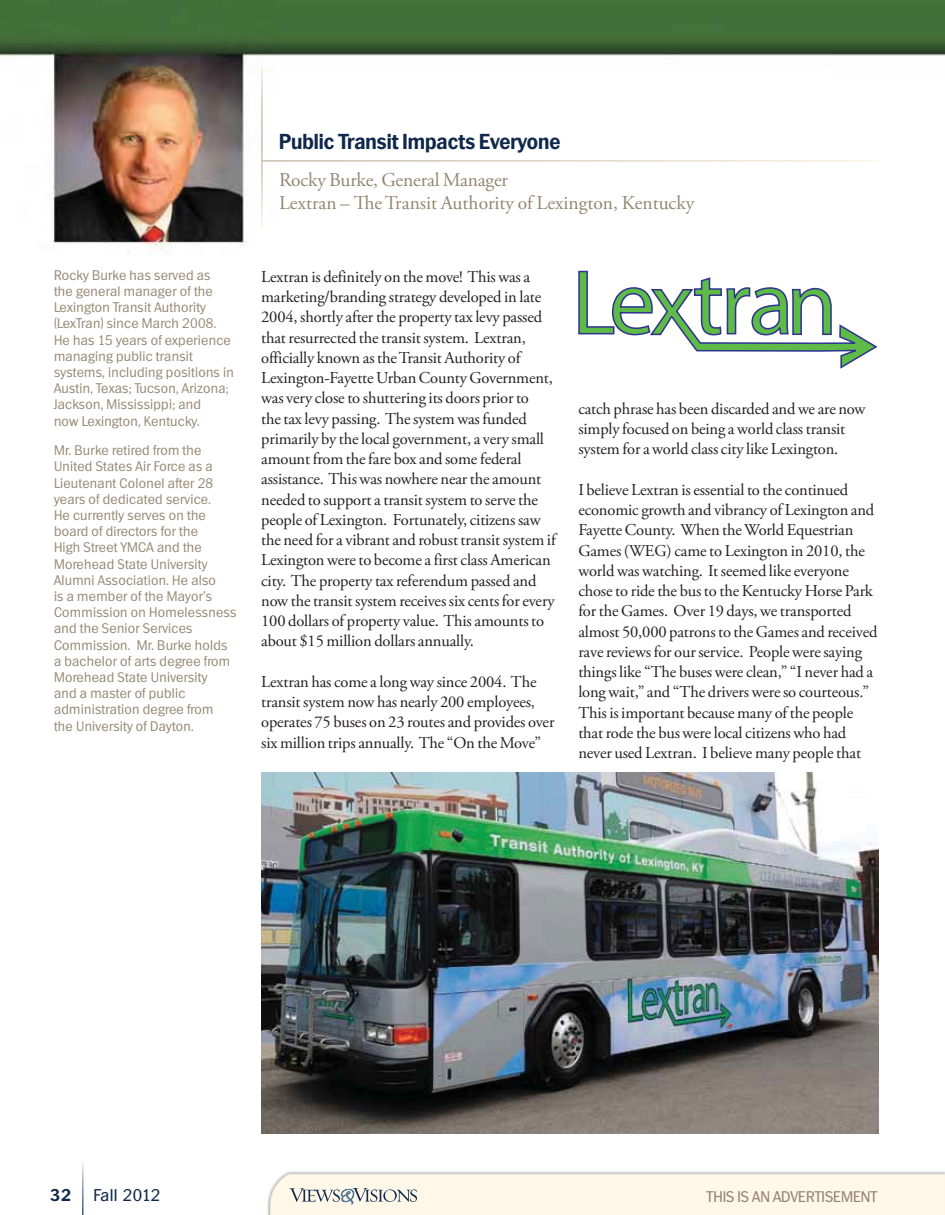
<style>
.page{position:relative;width:945px;height:1215px;background:#fff}
.page>*{position:absolute;margin:0;border:0;box-sizing:border-box;transform-origin:0 0}
.t1{font:700 21px "Plymouth TS";color:#10284b;scale:.95 1}
.t2{font:19.5px/23.4px "Adobe Garamond Pro";color:#948671}
.t3{font:16.5px/20.2px "Adobe Garamond Pro";letter-spacing:-.01em;color:#231f20}
.t4{font:16.5px "Plymouth TS";letter-spacing:-.005em;color:#10284b}
.t5{font:700 16.5px "Plymouth TS";color:#10284b}
.t6{font:15px "Plymouth TS";color:#948671}
.t7{font:300 13.5px/16.2px "Plymouth TS";letter-spacing:.02em;color:#948671}
</style>
<div class="page">
<img style="left:267px;top:1171px;width:678px;height:44px">
<img style="left:0;top:0;width:945px;height:254px">
<hr style="left:261px;top:160px;width:616px;height:2px;background:#fff">
<hr style="left:261px;top:66px;width:2px;height:162px;background:#fff">
<svg style="left:289px;top:1188px;width:128px;height:17px;background:#cccbc8"></svg>
<img style="left:261px;top:773px;width:618px;height:361px">
<svg style="left:578px;top:271px;width:299px;height:98px"></svg>
<p class="t7" style="left:54px;top:268px;width:181px">Rocky Burke has served as<br>the general manager of the<br>Lexington Transit Authority (LexTran) since March 2008.<br>He has 15 years of experience managing public transit systems, including positions in<br>Austin, Texas; Tucson, Arizona;<br>Jackson, Mississippi; and<br>now Lexington, Kentucky.</p>
<p class="t7" style="left:54px;top:443px;width:184px">Mr. Burke retired from the<br>United States Air Force as a<br>Lieutenant Colonel after 28 years of dedicated service.<br>He currently serves on the board of directors for the<br>High Street YMCA and the<br>Morehead State University<br>Alumni Association. He also<br>is a member of the Mayor’s<br>Commission on Homelessness and the Senior Services<br>Commission. Mr. Burke holds a bachelor of arts degree from<br>Morehead State University<br>and a master of public administration degree from<br>the University of Dayton.</p>
<p class="t1" style="left:279px;top:134px;width:298px">Public Transit Impacts Everyone</p>
<p class="t2" style="left:279px;top:170px;width:417px">Rocky Burke, General Manager<br>Lextran – The Transit Authority of Lexington, Kentucky</p>
<p class="t3" style="left:261px;top:268px;width:296px">Lextran is definitely on the move! This was a marketing/branding strategy developed in late 2004, shortly after the property tax levy passed that resurrected the transit system. Lextran, officially known as the Transit Authority of Lexington-Fayette Urban County Government, was very close to shuttering its doors prior to<br>the tax levy passing. The system was funded primarily by the local government, a very small amount from the fare box and some federal assistance. This was nowhere near the amount needed to support a transit system to serve the people of Lexington. Fortunately, citizens saw the need for a vibrant and robust transit system if Lexington were to become a first class American city. The property tax referendum passed and now the transit system receives six cents for every 100 dollars of property value. This amounts to about $15 million dollars annually.</p>
<p class="t3" style="left:261px;top:673px;width:295px">Lextran has come a long way since 2004. The transit system now has nearly 200 employees, operates 75 buses on 23 routes and provides over six million trips annually. The “On the Move”</p>
<p class="t3" style="left:578px;top:400px;width:289px">catch phrase has been discarded and we are now simply focused on being a world class transit system for a world class city like Lexington.</p>
<p class="t3" style="left:578px;top:481px;width:301px">I believe Lextran is essential to the continued economic growth and vibrancy of Lexington and Fayette County. When the World Equestrian Games (WEG) came to Lexington in 2010, the world was watching. It seemed like everyone chose to ride the bus to the Kentucky Horse Park for the Games. Over 19 days, we transported almost 50,000 patrons to the Games and received rave reviews for our service. People were saying things like “The buses were clean,” “I never had a long wait,” and “The drivers were so courteous.” This is important because many of the people that rode the bus were local citizens who had never used Lextran. I believe many people that</p>
<p class="t5" style="left:50px;top:1189px;width:23px">32</p>
<p class="t4" style="left:93px;top:1189px;width:68px">Fall 2012</p>
<p class="t6" style="left:707px;top:1191px;width:172px">THIS IS AN ADVERTISEMENT</p>
</div>
